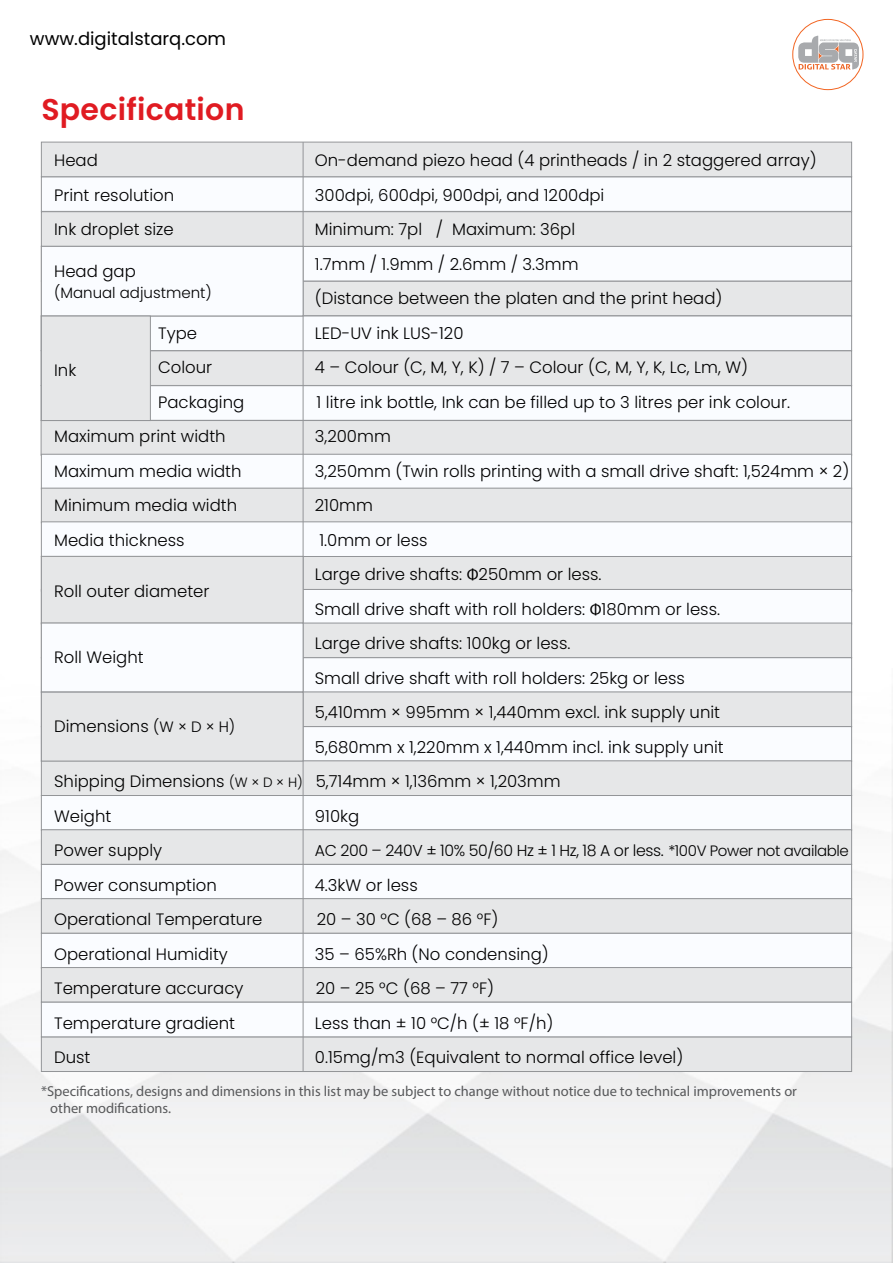
<style>
.page{position:relative;width:893px;height:1263px;background:#fff}
.page>*{position:absolute;margin:0;border:0;box-sizing:border-box;transform-origin:0 0}
.t1{font:600 30px "Poppins";letter-spacing:.01em;color:#e01b22}
.t2{font:18px "Poppins";color:#000}
.t3{font:300 16.5px/34.5px "Poppins";color:#000}
.t4{font:300 15.75px "Poppins";letter-spacing:-.025em;color:#000}
.t5{font:300 15px "Poppins";color:#000}
.t6{font:14.4px/17.4px "Myriad Pro";color:#58595b}
.s1{font-family:"Myriad Pro";font-weight:400}
.s2{font-size:13.5px}
.s3{font-size:16.5px}
.s4{font-size:15px}
</style>
<div class="page">
<svg style="left:798px;top:35px;width:61px;height:35px"></svg>
<div style="left:792px;top:19px;width:71px;height:71px;border:1px solid #f26522;border-radius:50%"></div>
<div style="left:41px;top:556px;width:811px;height:35px;background:#e6e7e8"></div>
<div style="left:41px;top:589px;width:811px;height:35px;background:#fafcff;border:1px solid #939598"></div>
<div style="left:41px;top:623px;width:811px;height:35px;background:#e6e7e8;border:1px solid #939598"></div>
<div style="left:41px;top:657px;width:811px;height:36px;background:#fafcff;border:1px solid #939598"></div>
<div style="left:41px;top:691px;width:811px;height:36px;background:#e6e7e8;border:1px solid #939598"></div>
<div style="left:41px;top:726px;width:811px;height:36px;background:#fafcff;border:1px solid #939598"></div>
<div style="left:41px;top:760px;width:811px;height:36px;background:#e6e7e8;border:1px solid #939598"></div>
<div style="left:41px;top:795px;width:811px;height:35px;background:#fafcff;border:1px solid #939598"></div>
<div style="left:41px;top:829px;width:811px;height:36px;background:#e6e7e8;border:1px solid #939598"></div>
<div style="left:41px;top:864px;width:811px;height:35px;background:#fafcff;border:1px solid #939598"></div>
<div style="left:41px;top:898px;width:811px;height:36px;background:#e6e7e8;border:1px solid #939598"></div>
<div style="left:41px;top:933px;width:811px;height:35px;background:#fafcff;border:1px solid #939598"></div>
<div style="left:41px;top:967px;width:811px;height:35px;background:#e6e7e8;border:1px solid #939598"></div>
<div style="left:41px;top:1036px;width:811px;height:36px;background:#e6e7e8;border:1px solid #939598"></div>
<div style="left:41px;top:1002px;width:811px;height:35px;background:#fafcff;border:1px solid #939598"></div>
<div style="left:41px;top:281px;width:811px;height:35px;background:#e6e7e8;border:1px solid #939598"></div>
<div style="left:41px;top:316px;width:811px;height:35px;background:#fafcff;border:1px solid #939598"></div>
<div style="left:41px;top:350px;width:811px;height:36px;background:#e6e7e8;border:1px solid #939598"></div>
<div style="left:41px;top:385px;width:811px;height:36px;background:#fafcff;border:1px solid #939598"></div>
<div style="left:41px;top:420px;width:811px;height:36px;background:#e6e7e8;border:1px solid #939598"></div>
<div style="left:41px;top:454px;width:811px;height:35px;background:#fafcff;border:1px solid #939598"></div>
<div style="left:41px;top:488px;width:811px;height:35px;background:#e6e7e8;border:1px solid #939598"></div>
<div style="left:41px;top:521px;width:811px;height:36px;background:#fafcff;border:1px solid #939598"></div>
<div style="left:41px;top:176px;width:811px;height:36px;background:#fafcff;border:1px solid #939598"></div>
<div style="left:41px;top:142px;width:811px;height:35px;background:#e6e7e8;border:1px solid #939598"></div>
<div style="left:41px;top:246px;width:811px;height:35px;background:#fafcff;border:1px solid #939598"></div>
<div style="left:41px;top:211px;width:811px;height:36px;background:#e6e7e8;border:1px solid #939598"></div>
<hr style="left:303px;top:142px;width:1px;height:929px;background:#939598">
<div style="left:41px;top:246px;width:262px;height:70px;background:#fafcff;border:1px solid #939598"></div>
<div style="left:41px;top:556px;width:262px;height:67px;background:#e6e7e8;border:1px solid #939598"></div>
<div style="left:41px;top:623px;width:262px;height:69px;background:#fafcff;border:1px solid #939598"></div>
<div style="left:41px;top:692px;width:262px;height:69px;background:#e6e7e8;border:1px solid #939598"></div>
<div style="left:41px;top:316px;width:110px;height:105px;background:#e6e7e8;border:1px solid #939598"></div>
<p class="t2" style="left:30px;top:28px;width:198px">www.digitalstarq.com</p>
<h1 class="t1" style="left:41px;top:92px;width:205px">Specification</h1>
<p class="t3" style="left:54px;top:143px;width:45px">Head</p>
<p class="t3" style="left:315px;top:143px;width:503px">On-demand piezo head (4 printheads / in 2 staggered array)</p>
<p class="t3" style="left:54px;top:178px;width:122px">Print resolution</p>
<p class="t3" style="left:315px;top:178px;width:291px">300dpi, 600dpi, 900dpi, and 1200dpi</p>
<p class="t3" style="left:54px;top:212px;width:121px">Ink droplet size</p>
<p class="t3" style="left:315px;top:212px;width:409px">Minimum: 7pl / Maximum: 36pl<br>1.7mm / 1.9mm / 2.6mm / 3.3mm<br>(Distance between the platen and the print head)</p>
<p class="t3" style="left:158px;top:316px;width:40px">Type</p>
<p class="t3" style="left:315px;top:316px;width:150px">LED-UV ink LUS-120</p>
<p class="t3" style="left:158px;top:350px;width:56px">Colour</p>
<p class="t3" style="left:315px;top:350px;width:435px">4 – Colour (C, M, Y, K) / 7 – Colour (C, M, Y, K, Lc, Lm, W)</p>
<p class="t3" style="left:158px;top:385px;width:88px">Packaging</p>
<p class="t3" style="left:317px;top:385px;width:475px">1 litre ink bottle, Ink can be filled up to 3 litres per ink colour.</p>
<p class="t3" style="left:54px;top:419px;width:173px">Maximum print width</p>
<p class="t3" style="left:315px;top:419px;width:77px">3,200mm</p>
<p class="t3" style="left:54px;top:454px;width:189px">Maximum media width</p>
<p class="t3" style="left:315px;top:454px;width:536px">3,250mm (Twin rolls printing with a small drive shaft: 1,524mm × 2)</p>
<p class="t3" style="left:54px;top:488px;width:184px">Minimum media width</p>
<p class="t3" style="left:315px;top:488px;width:60px">210mm</p>
<p class="t3" style="left:54px;top:523px;width:132px">Media thickness</p>
<p class="t3" style="left:319px;top:523px;width:110px">1.0mm or less</p>
<p class="t3" style="left:315px;top:557px;width:288px">Large drive shafts: <span class="s1">Φ</span>250mm or less.</p>
<p class="t3" style="left:315px;top:592px;width:407px">Small drive shaft with roll holders: <span class="s1">Φ</span>180mm or less.</p>
<p class="t3" style="left:315px;top:626px;width:257px">Large drive shafts: 100kg or less.</p>
<p class="t3" style="left:315px;top:661px;width:372px">Small drive shaft with roll holders: 25kg or less</p>
<p class="t3" style="left:315px;top:695px;width:407px">5,410mm × 995mm × 1,440mm excl. ink supply unit</p>
<p class="t3" style="left:315px;top:730px;width:410px">5,680mm x 1,220mm x 1,440mm incl. ink supply unit</p>
<p class="t3" style="left:54px;top:764px;width:508px">Shipping Dimensions <span class="s2">(W × D × H)</span> 5,714mm × 1,136mm × 1,203mm</p>
<p class="t3" style="left:54px;top:799px;width:59px">Weight</p>
<p class="t3" style="left:315px;top:799px;width:46px">910kg</p>
<p class="t3" style="left:54px;top:833px;width:110px">Power supply</p>
<p class="t4" style="left:315px;top:842px;width:536px">AC 200 – 240V ± 10% 50/60 Hz ± 1 Hz, 18 A or less<span class="s3">.</span> <span class="s4">*100V Power not available</span></p>
<p class="t3" style="left:54px;top:868px;width:164px">Power consumption</p>
<p class="t3" style="left:315px;top:868px;width:104px">4.3kW or less</p>
<p class="t3" style="left:54px;top:902px;width:210px">Operational Temperature</p>
<p class="t3" style="left:317px;top:902px;width:183px">20 – 30 °C (68 – 86 °F)</p>
<p class="t3" style="left:54px;top:937px;width:175px">Operational Humidity</p>
<p class="t3" style="left:315px;top:937px;width:235px">35 – 65%Rh (No condensing)</p>
<p class="t3" style="left:54px;top:971px;width:191px">Temperature accuracy</p>
<p class="t3" style="left:316px;top:971px;width:180px">20 – 25 °C (68 – 77 °F)</p>
<p class="t3" style="left:54px;top:1006px;width:183px">Temperature gradient</p>
<p class="t3" style="left:315px;top:1006px;width:240px">Less than ± 10 °C/h (± 18 °F/h)</p>
<p class="t3" style="left:54px;top:1040px;width:38px">Dust</p>
<p class="t3" style="left:315px;top:1040px;width:370px">0.15mg/m3 (Equivalent to normal office level)</p>
<p class="t6" style="left:50px;top:1082px;width:748px;text-indent:-9px">*Specifications, designs and dimensions in this list may be subject to change without notice due to technical improvements or other modifications.</p>
<p class="t3" style="left:54px;top:254px;width:83px">Head gap</p>
<p class="t5" style="left:54px;top:284px;width:159px">(Manual adjustment)</p>
<p class="t3" style="left:54px;top:353px;width:24px">Ink</p>
<p class="t3" style="left:54px;top:574px;width:157px">Roll outer diameter</p>
<p class="t3" style="left:54px;top:640px;width:91px">Roll Weight</p>
<p class="t3" style="left:54px;top:709px;width:183px">Dimensions <span class="s4">(W × D × H)</span></p>
</div>
